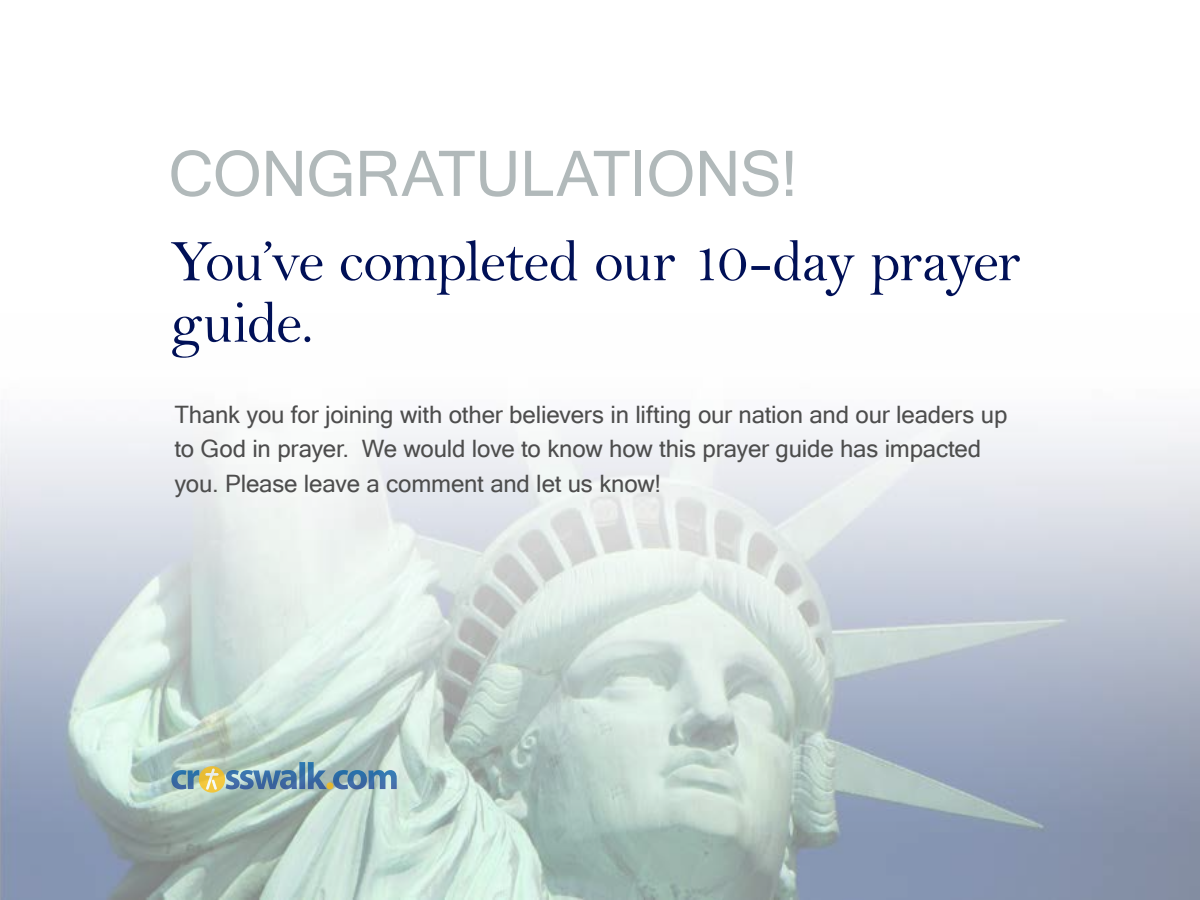
<style>
.page{position:relative;width:1200px;height:900px;background:#fff}
.page>*{position:absolute;margin:0;border:0;box-sizing:border-box;transform-origin:0 0}
.t1{font:63px "Microsoft Sans Serif";letter-spacing:-.01em;color:#b1b9ba}
.t2{font:60px/61.5px "Bell";letter-spacing:-.025em;color:#001057}
.t3{font:24px/34.5px "Microsoft Sans Serif";letter-spacing:-.005em;color:#4d4d4d}
</style>
<div class="page">
<img style="left:0;top:421px;width:1200px;height:479px">
<div style="left:327px;top:782px;width:6px;height:7px;background:#e4b730;border-radius:50%"></div>
<svg style="left:333px;top:770px;width:64px;height:19px"></svg>
<svg style="left:171px;top:762px;width:156px;height:31px;background:#93adad"></svg>
<h1 class="t1" style="left:168px;top:138px;width:631px">CONGRATULATIONS!</h1>
<h2 class="t2" style="left:170px;top:230px;width:853px">You’ve completed our 10-day prayer guide.</h2>
<p class="t3" style="left:174px;top:397px;width:834px">Thank you for joining with other believers in lifting our nation and our leaders up to God in prayer. We would love to know how this prayer guide has impacted you. Please leave a comment and let us know!</p>
</div>
